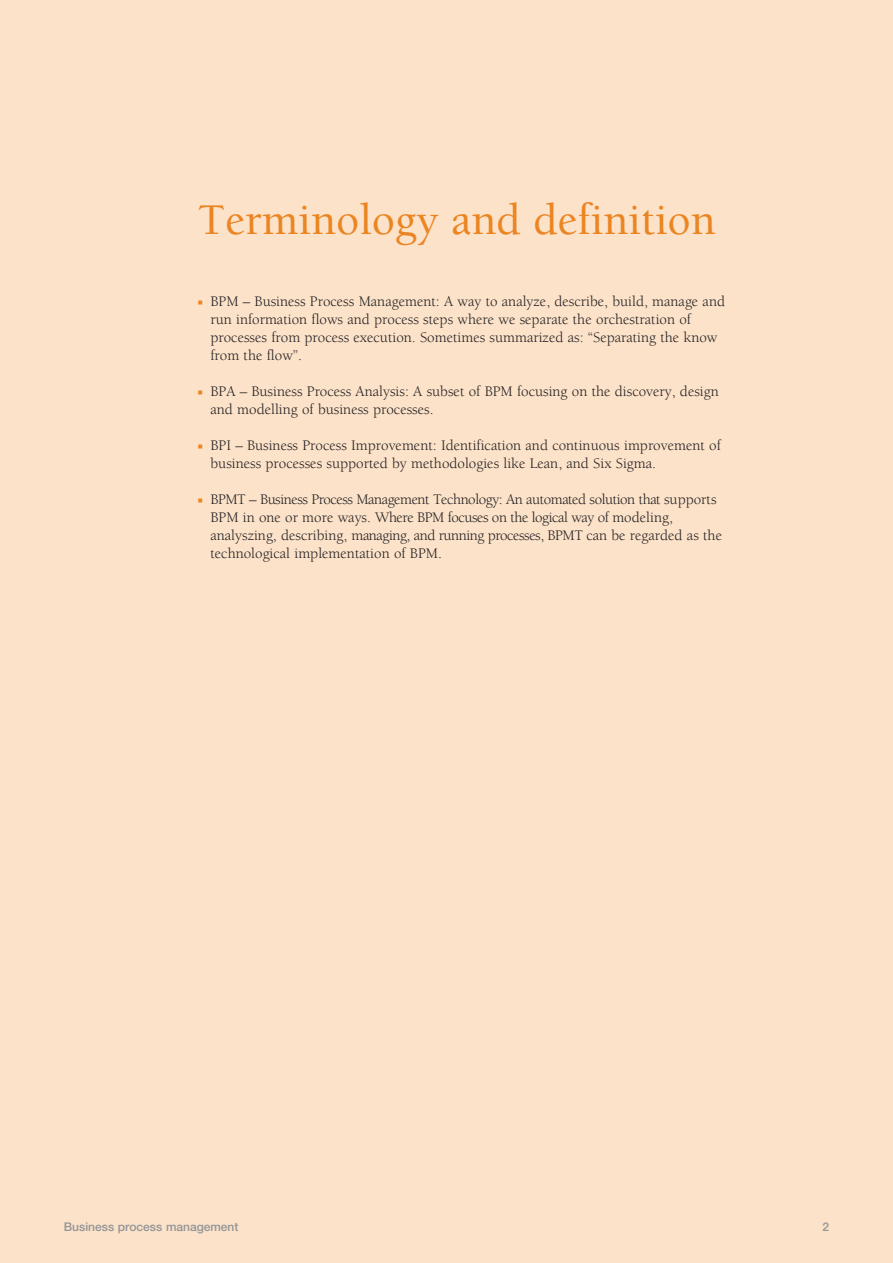
<style>
.page{position:relative;width:893px;height:1263px;background:#fbe2c9}
.page>*{position:absolute;margin:0;border:0;box-sizing:border-box;transform-origin:0 0}
.t1{font:500 45px "Berkeley";color:#eb8522}
.t2{font:15px/18px "Berkeley";color:#231f20}
.t3{font:15px/18px "Berkeley";letter-spacing:-.03em;color:#231f20}
.t4{font:500 12px "Helvetica Neue LT Std";color:#939598}
.s1{color:#eb8522}
</style>
<div class="page">
<h1 class="t1" style="left:198px;top:196px;width:520px">Terminology and definition</h1>
<p class="t2" style="left:210px;top:293px;width:516px;text-indent:-13px"><span class="s1">■</span> BPM – Business Process Management: A way to analyze, describe, build, manage and run information flows and process steps where we separate the orchestration of processes from process execution. Sometimes summarized as: “Separating the know from the flow”.</p>
<p class="t2" style="left:210px;top:383px;width:510px;text-indent:-13px"><span class="s1">■</span> BPA – Business Process Analysis: A subset of BPM focusing on the discovery, design and modelling of business processes.</p>
<p class="t2" style="left:210px;top:437px;width:512px;text-indent:-13px"><span class="s1">■</span> BPI – Business Process Improvement: Identification and continuous improvement of business processes supported by methodologies like Lean, and Six Sigma.</p>
<p class="t3" style="left:210px;top:491px;width:513px;text-indent:-13px"><span class="s1">■</span> BPMT – Business Process Management Technology: An automated solution that supports BPM in one or more ways. Where BPM focuses on the logical way of modeling, analyszing, describing, managing, and running processes, BPMT can be regarded as the technological implementation of BPM.</p>
<p class="t4" style="left:64px;top:1220px;width:176px">Business process management</p>
<p class="t4" style="left:822px;top:1220px;width:8px">2</p>
</div>
